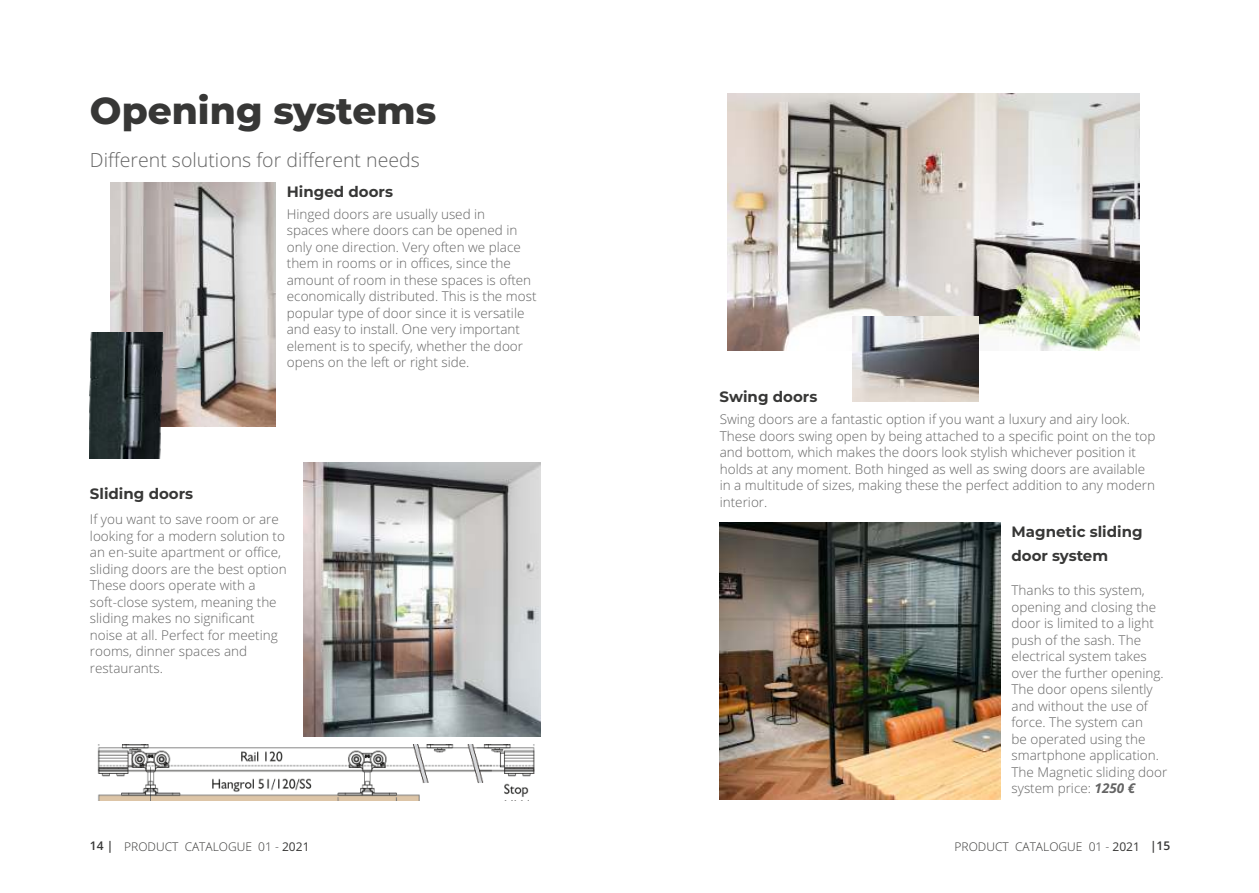
<style>
.page{position:relative;width:1259px;height:893px;background:#fff}
.page>*{position:absolute;margin:0;border:0;box-sizing:border-box;transform-origin:0 0}
.t1{font:800 37.5px "Montserrat";color:#373736}
.t2{font:300 19.5px "Open Sans";color:#646464}
.t3{font:700 15px/24px "Montserrat";color:#373736}
.t4{font:300 13.5px/16.5px "Open Sans";color:#646464}
.t5{font:300 12px "Open Sans";color:#373736}
.s1{font-weight:700;font-style:italic}
.s2{font-weight:600}
.s3{font-weight:400}
</style>
<div class="page">
<img style="left:110px;top:182px;width:166px;height:244px">
<img style="left:728px;top:94px;width:411px;height:257px">
<img style="left:303px;top:462px;width:238px;height:275px">
<img style="left:852px;top:316px;width:126px;height:86px">
<img style="left:90px;top:332px;width:86px;height:126px">
<img style="left:97px;top:745px;width:438px;height:55px">
<img style="left:720px;top:523px;width:280px;height:276px">
<h1 class="t1" style="left:90px;top:88px;width:348px">Opening systems</h1>
<h2 class="t2" style="left:90px;top:152px;width:331px">Different solutions for different needs</h2>
<p class="t3" style="left:287px;top:179px;width:108px">Hinged doors</p>
<p class="t4" style="left:287px;top:207px;width:251px">Hinged doors are usually used in<br>spaces where doors can be opened in only one direction. Very often we place them in rooms or in offices, since the amount of room in these spaces is often economically distributed. This is the most popular type of door since it is versatile and easy to install. One very important element is to specify, whether the door opens on the left or right side.</p>
<p class="t3" style="left:90px;top:481px;width:105px">Sliding doors</p>
<p class="t4" style="left:90px;top:512px;width:198px">If you want to save room or are looking for a modern solution to an en-suite apartment or office, sliding doors are the best option<br>These doors operate with a soft-close system, meaning the sliding makes no significant noise at all. Perfect for meeting rooms, dinner spaces and restaurants.</p>
<p class="t3" style="left:719px;top:385px;width:99px">Swing doors</p>
<p class="t4" style="left:720px;top:413px;width:437px">Swing doors are a fantastic option if you want a luxury and airy look.<br>These doors swing open by being attached to a specific point on the top and bottom, which makes the doors look stylish whichever position it holds at any moment. Both hinged as well as swing doors are available in a multitude of sizes, making these the perfect addition to any modern interior.</p>
<p class="t3" style="left:1011px;top:520px;width:133px">Magnetic sliding door system</p>
<p class="t4" style="left:1011px;top:583px;width:157px">Thanks to this system, opening and closing the door is limited to a light push of the sash. The electrical system takes over the further opening.<br>The door opens silently and without the use of force. The system can<br>be operated using the smartphone application.<br>The Magnetic sliding door system price: <span class="s1">1250 €</span></p>
<p class="t5" style="left:90px;top:842px;width:221px"><span class="s2">14 |</span> PRODUCT CATALOGUE 01 - <span class="s3">2021</span></p>
<p class="t5" style="left:954px;top:841px;width:217px">PRODUCT CATALOGUE 01 - <span class="s3">2021</span> <span class="s2">|15</span></p>
</div>
